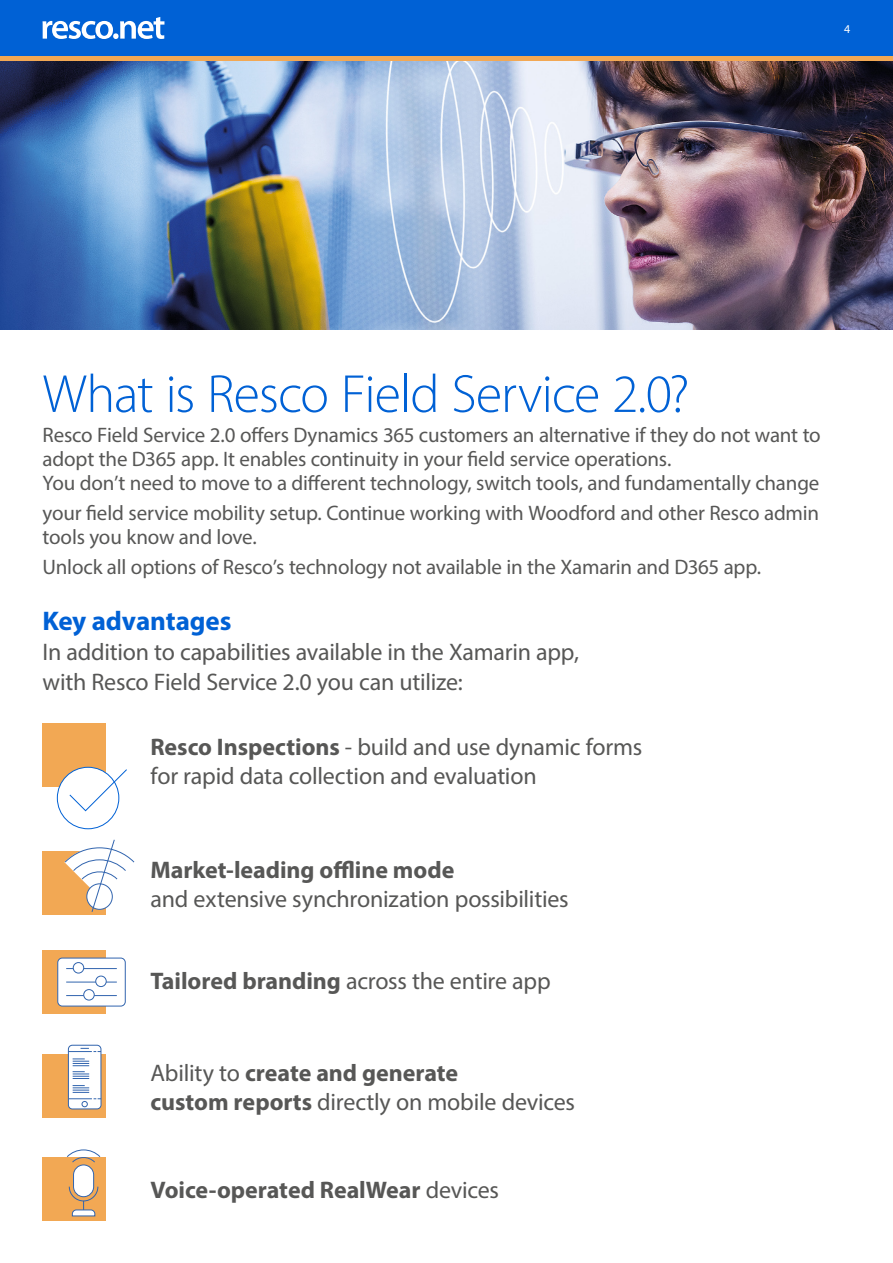
<style>
.page{position:relative;width:893px;height:1263px;background:#fff}
.page>*{position:absolute;margin:0;border:0;box-sizing:border-box;transform-origin:0 0}
.t1{font:300 54px "Myriad Pro";letter-spacing:-.02em;color:#0061d5}
.t2{font:700 27px "Myriad Pro";letter-spacing:-.005em;color:#0061d5}
.t3{font:24px/28.8px "Myriad Pro";letter-spacing:-.01em;color:#575756}
.t4{font:700 24px "Myriad Pro";letter-spacing:-.005em;color:#575756}
.t5{font:21px/24px "Myriad Pro";letter-spacing:-.01em;color:#575756}
.t6{font:12px "Myriad Pro";color:#fff}
.s1{font-weight:700}
.s2{font-weight:400}
</style>
<div class="page">
<div style="left:0;top:0;width:893px;height:56px;background:#0061d5"></div>
<div style="left:0;top:56px;width:893px;height:6px;background:#f2a854"></div>
<svg style="left:43px;top:17px;width:121px;height:22px"></svg>
<div style="left:43px;top:723px;width:63px;height:63px;background:#f2a854"></div>
<div style="left:43px;top:851px;width:63px;height:64px;background:#f2a854"></div>
<div style="left:43px;top:950px;width:63px;height:63px;background:#f2a854"></div>
<div style="left:43px;top:1054px;width:63px;height:64px;background:#f2a854"></div>
<div style="left:43px;top:1157px;width:63px;height:63px;background:#f2a854"></div>
<div style="left:57px;top:767px;width:62px;height:62px;background:#fff;border-radius:50%"></div>
<div style="left:57px;top:767px;width:62px;height:62px;border:1px solid #0061d5;border-radius:50%"></div>
<svg style="left:69px;top:769px;width:58px;height:42px"></svg>
<svg style="left:64px;top:839px;width:71px;height:73px"></svg>
<div style="left:58px;top:958px;width:67px;height:48px;background:#fff;border-radius:4px"></div>
<div style="left:57px;top:958px;width:69px;height:48px;border:1px solid #3164ae;border-radius:4px"></div>
<hr style="left:66px;top:968px;width:51px;height:1px;background:#3164ae">
<hr style="left:66px;top:982px;width:51px;height:1px;background:#3164ae">
<hr style="left:66px;top:995px;width:51px;height:1px;background:#3164ae">
<div style="left:73px;top:962px;width:11px;height:11px;background:#fff;border-radius:50%"></div>
<div style="left:73px;top:962px;width:11px;height:11px;border:1px solid #3164ae;border-radius:50%"></div>
<div style="left:96px;top:976px;width:10px;height:10px;background:#fff;border-radius:50%"></div>
<div style="left:95px;top:976px;width:12px;height:11px;border:1px solid #3164ae;border-radius:50%"></div>
<div style="left:84px;top:989px;width:10px;height:11px;background:#fff;border-radius:50%"></div>
<div style="left:83px;top:989px;width:12px;height:11px;border:1px solid #3164ae;border-radius:50%"></div>
<div style="left:68px;top:1045px;width:33px;height:64px;background:#fff;border-radius:4px"></div>
<div style="left:68px;top:1045px;width:33px;height:64px;border:1px solid #3164ae;border-radius:4px"></div>
<svg style="left:73px;top:1058px;width:16px;height:21px"></svg>
<svg style="left:69px;top:1085px;width:32px;height:22px"></svg>
<svg style="left:68px;top:1048px;width:33px;height:4px"></svg>
<div style="left:74px;top:1165px;width:20px;height:32px;background:#fff;border-radius:10px"></div>
<div style="left:73px;top:1164px;width:21px;height:33px;border:1px solid #3164ae;border-radius:10px"></div>
<svg style="left:69px;top:1186px;width:29px;height:30px"></svg>
<svg style="left:67px;top:1149px;width:34px;height:14px"></svg>
<img style="left:0;top:62px;width:893px;height:268px">
<p class="t6" style="left:844px;top:22px;width:8px">4</p>
<h1 class="t1" style="left:43px;top:361px;width:648px">What is Resco Field Service 2.0?</h1>
<p class="t5" style="left:43px;top:423px;width:780px">Resco Field Service 2.0 offers Dynamics 365 customers an alternative if they do not want to adopt the D365 app. It enables continuity in your field service operations.<br>You don’t need to move to a different technology, switch tools, and fundamentally change</p>
<p class="t5" style="left:43px;top:501px;width:778px">your field service mobility setup. Continue working with Woodford and other Resco admin tools you know and love.</p>
<p class="t5" style="left:43px;top:555px;width:720px">Unlock all options of Resco’s technology not available in the Xamarin and D365 app.</p>
<p class="t2" style="left:43px;top:604px;width:190px">Key advantages</p>
<p class="t3" style="left:43px;top:637px;width:538px;line-height:30px">In addition to capabilities available in the Xamarin app, with Resco Field Service 2.0 you can utilize:</p>
<p class="t3" style="left:151px;top:732px;width:493px"><span class="s1">Resco Inspections</span> - build and use dynamic forms for rapid data collection and evaluation</p>
<p class="t4" style="left:151px;top:854px;width:305px">Market-leading offline mode</p>
<p class="t3" style="left:151px;top:884px;width:420px">and extensive synchronization possibilities</p>
<p class="t3" style="left:151px;top:966px;width:402px"><span class="s1">Tailored branding</span> across the entire app</p>
<p class="t3" style="left:151px;top:1058px;width:426px">Ability to <span class="s1">create and generate<br>custom reports</span> directly on mobile devices</p>
<p class="t4" style="left:151px;top:1174px;width:350px">Voice-operated RealWear <span class="s2">devices</span></p>
</div>
